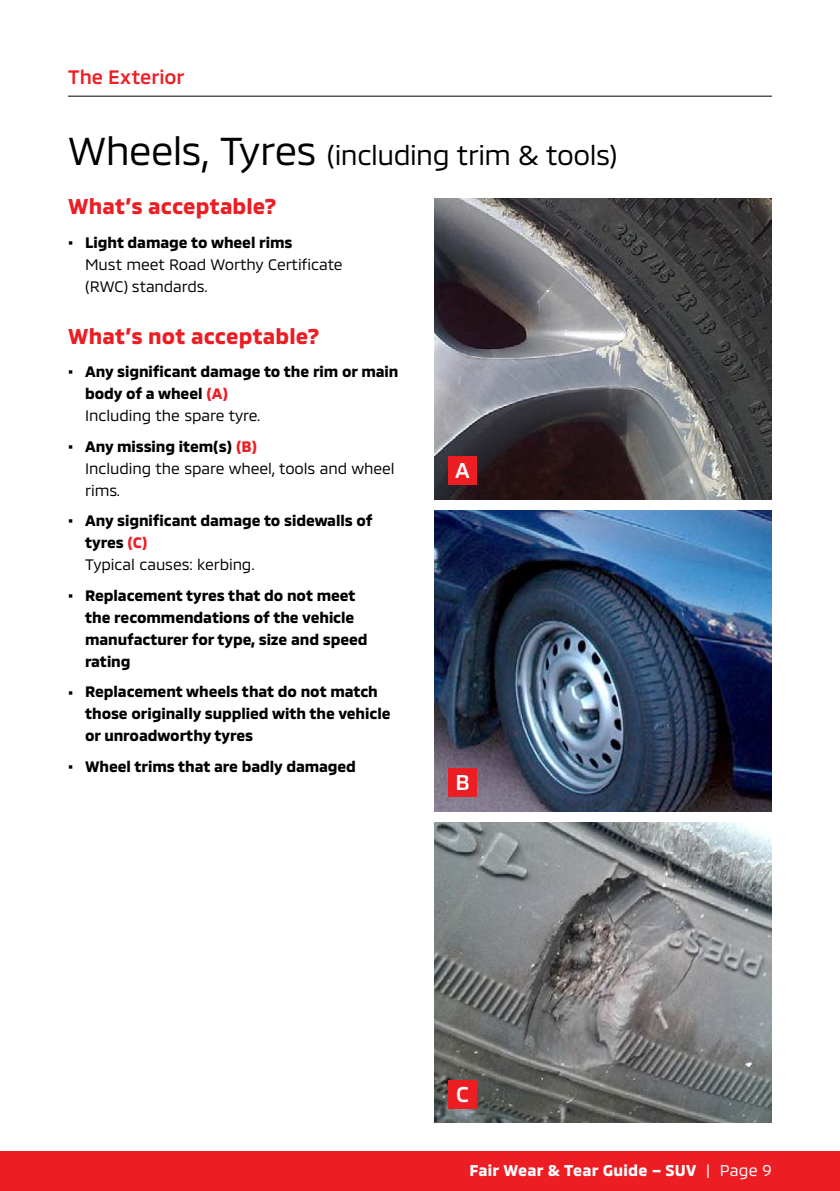
<style>
.page{position:relative;width:840px;height:1191px;background:#fff}
.page>*{position:absolute;margin:0;border:0;box-sizing:border-box;transform-origin:0 0}
.t1{font:28px "MMC";letter-spacing:-.015em;color:#000}
.t2{font:700 22px "MMC";letter-spacing:.005em;color:#ed1d24}
.t3{font:500 22px "MMC";color:#fff}
.t4{font:500 20px "MMC";letter-spacing:-.005em;color:#ed1d24}
.t5{font:700 16px "MMC";letter-spacing:.015em;color:#fff}
.t6{font:700 15.6px/22px "MMC";letter-spacing:-.005em;color:#000}
.t7{font:15.6px/22px "MMC";letter-spacing:-.005em;color:#000}
.s1{font-size:40px}
.s2{font-weight:700;font-size:20px}
.s3{font-weight:700}
.s4{font-size:20px}
.s5{color:#ed1d24}
.s6{font-weight:400}
.s7{font-weight:700;color:#ed1d24}
</style>
<div class="page">
<div style="left:0;top:1151px;width:839px;height:40px;background:#ed1d24"></div>
<hr style="left:68px;top:96px;width:703px;height:1px;background:#000">
<img style="left:434px;top:198px;width:337px;height:301px">
<div style="left:448px;top:456px;width:28px;height:29px;background:#ed1d24"></div>
<img style="left:434px;top:510px;width:337px;height:301px">
<div style="left:448px;top:768px;width:28px;height:29px;background:#ed1d24"></div>
<img style="left:434px;top:822px;width:337px;height:301px">
<div style="left:448px;top:1080px;width:28px;height:28px;background:#ed1d24"></div>
<p class="t4" style="left:68px;top:61px;width:118px">The Exterior</p>
<h1 class="t1" style="left:68px;top:132px;width:550px"><span class="s1">Wheels, Tyres</span> (including trim &amp; tools)</h1>
<h2 class="t2" style="left:68px;top:189px;width:210px">What’s acceptable?</h2>
<p class="t7" style="left:85px;top:229px;width:259px;text-indent:-17px"><span class="s2">∙</span> <span class="s3">Light damage to wheel rims<br></span>Must meet Road Worthy Certificate (RWC) standards.</p>
<h2 class="t2" style="left:68px;top:318px;width:253px">What’s not acceptable?</h2>
<p class="t6" style="left:85px;top:359px;width:314px;text-indent:-17px"><span class="s4">∙</span> Any significant damage to the rim or main body of a wheel <span class="s5">(A)<br></span><span class="s6">Including the spare tyre.</span></p>
<p class="t7" style="left:85px;top:433px;width:311px;text-indent:-17px"><span class="s2">∙</span> <span class="s3">Any missing item(s)</span> <span class="s7">(B)<br></span>Including the spare wheel, tools and wheel rims.</p>
<p class="t6" style="left:85px;top:508px;width:289px;text-indent:-17px"><span class="s4">∙</span> Any significant damage to sidewalls of tyres <span class="s5">(C)<br></span><span class="s6">Typical causes: kerbing.</span></p>
<p class="t6" style="left:85px;top:582px;width:284px;text-indent:-17px"><span class="s4">∙</span> Replacement tyres that do not meet the recommendations of the vehicle manufacturer for type, size and speed rating</p>
<p class="t6" style="left:85px;top:679px;width:307px;text-indent:-17px"><span class="s4">∙</span> Replacement wheels that do not match those originally supplied with the vehicle or unroadworthy tyres</p>
<p class="t6" style="left:68px;top:753px;width:289px"><span class="s4">∙</span> Wheel trims that are badly damaged</p>
<h2 class="t3" style="left:455px;top:453px;width:16px">A</h2>
<h2 class="t3" style="left:455px;top:764px;width:16px">B</h2>
<h2 class="t3" style="left:456px;top:1076px;width:14px">C</h2>
<p class="t5" style="left:469px;top:1158px;width:304px">Fair Wear &amp; Tear Guide – SUV <span class="s6">| Page 9</span></p>
</div>
